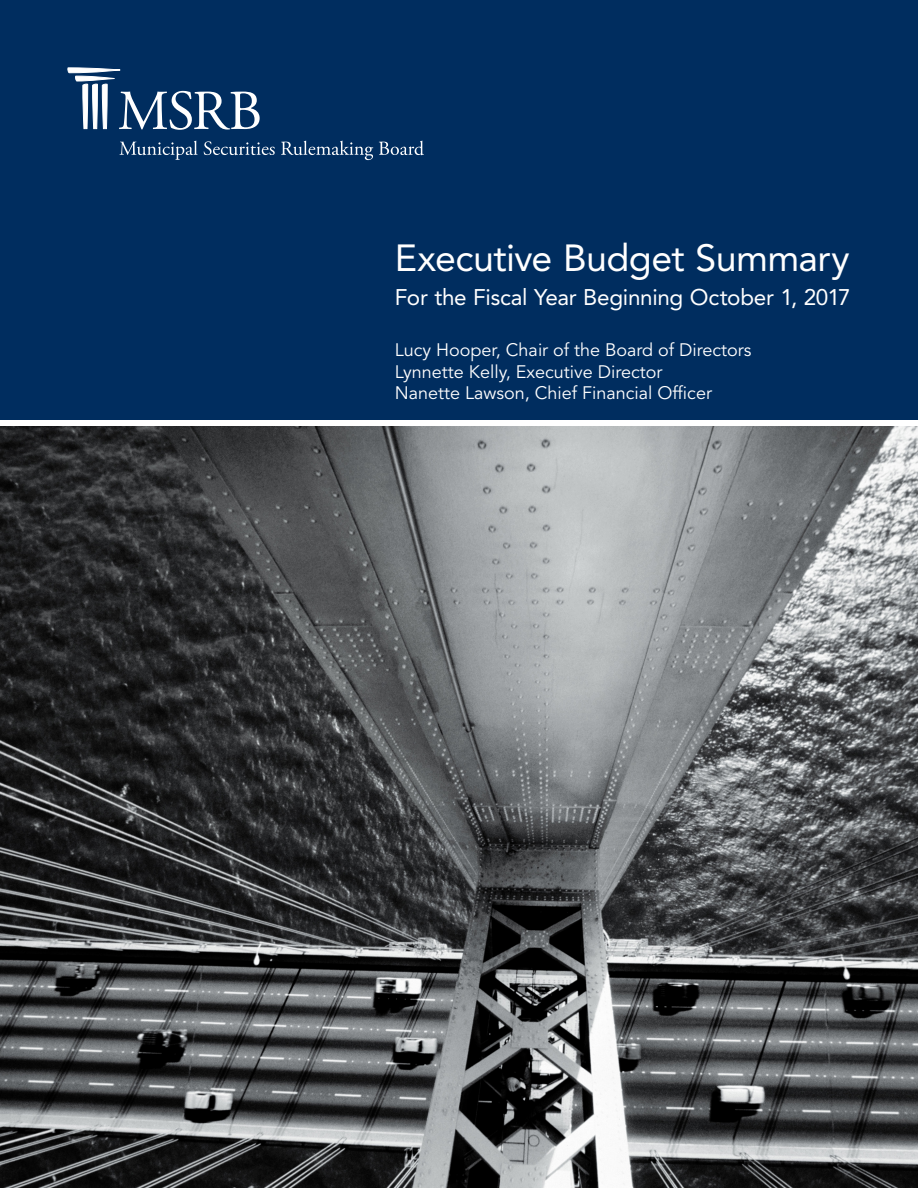
<style>
.page{position:relative;width:918px;height:1188px;background:#fff}
.page>*{position:absolute;margin:0;border:0;box-sizing:border-box;transform-origin:0 0}
.t1{font:37.5px "Avenir LT Std";letter-spacing:-.015em;color:#fff}
.t2{font:22.5px "Avenir LT Std";letter-spacing:-.01em;color:#fff}
.t3{font:18px/21.6px "Avenir LT Std";color:#fff}
</style>
<div class="page">
<img style="left:0;top:426px;width:918px;height:762px">
<div style="left:0;top:0;width:918px;height:420px;background:#002d5f"></div>
<svg style="left:68px;top:68px;width:192px;height:62px"></svg>
<svg style="left:119px;top:141px;width:79px;height:19px"></svg>
<svg style="left:204px;top:141px;width:71px;height:14px"></svg>
<svg style="left:281px;top:141px;width:92px;height:19px"></svg>
<svg style="left:379px;top:141px;width:45px;height:14px"></svg>
<h1 class="t1" style="left:395px;top:237px;width:456px">Executive Budget Summary</h1>
<p class="t2" style="left:395px;top:284px;width:457px">For the Fiscal Year Beginning October 1, 2017</p>
<p class="t3" style="left:395px;top:340px;width:358px">Lucy Hooper, Chair of the Board of Directors<br>Lynnette Kelly, Executive Director<br>Nanette Lawson, Chief Financial Officer</p>
</div>
